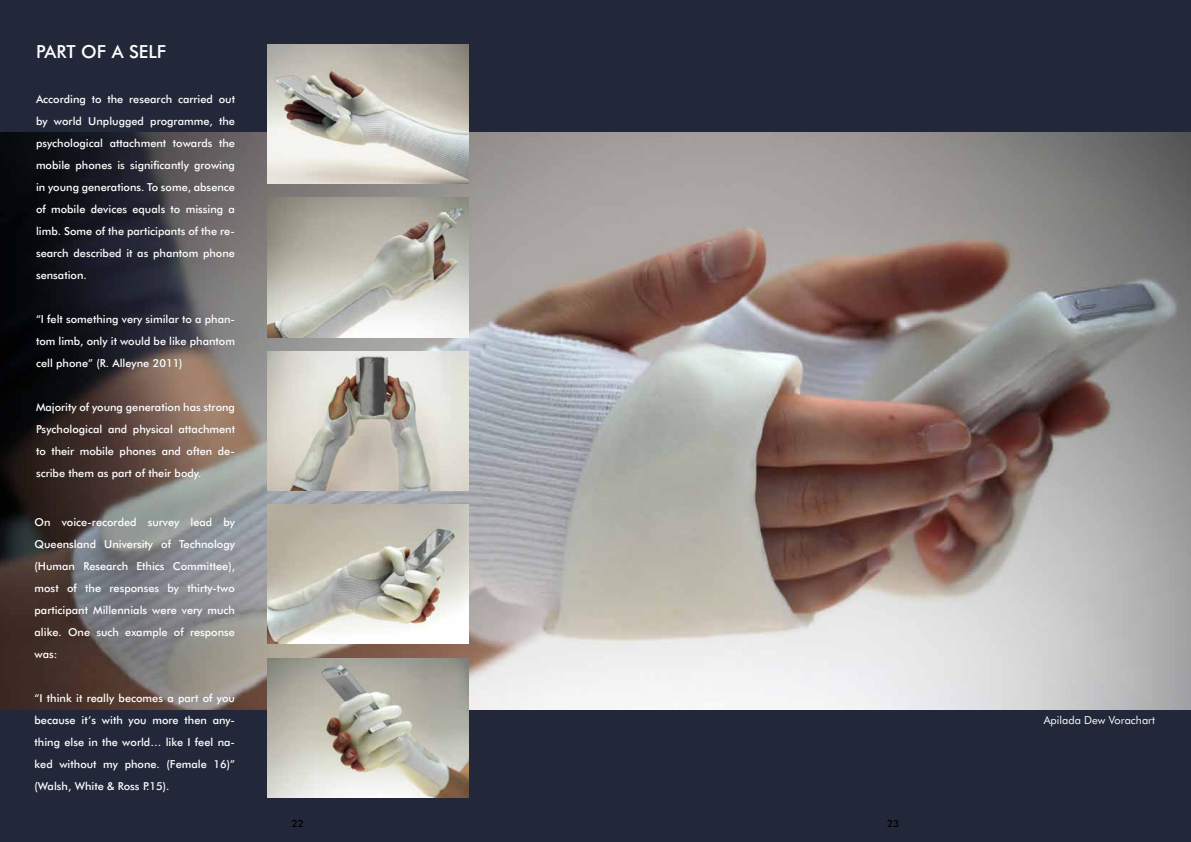
<style>
.page{position:relative;width:1191px;height:842px;background:#22273a}
.page>*{position:absolute;margin:0;border:0;box-sizing:border-box;transform-origin:0 0}
.t1{font:500 18px "Futura BT";color:#fff}
.t2{font:500 11px/22px "Futura BT";color:#fff;text-align:justify}
.t3{font:11px "Futura BT";color:#fff}
.t4{font:500 10px "Futura BT";color:#000}
</style>
<div class="page">
<img style="left:0;top:133px;width:1191px;height:576px">
<img style="left:267px;top:44px;width:201px;height:140px">
<img style="left:267px;top:658px;width:201px;height:140px">
<img style="left:267px;top:505px;width:201px;height:139px">
<img style="left:267px;top:351px;width:201px;height:139px">
<img style="left:267px;top:198px;width:201px;height:139px">
<h1 class="t1" style="left:36px;top:41px;width:132px">PART OF A SELF</h1>
<p class="t2" style="left:36px;top:88px;width:200px">According to the research carried out by world Unplugged programme, the psychological attachment towards the mobile phones is significantly growing in young generations. To some, absence of mobile devices equals to missing a limb. Some of the participants of the re&shy;search described it as phantom phone sensation.</p>
<p class="t2" style="left:36px;top:308px;width:200px">“I felt something very similar to a phan&shy;tom limb, only it would be like phantom cell phone” (R. Alleyne 2011)</p>
<p class="t2" style="left:36px;top:396px;width:200px">Majority of young generation has strong Psychological and physical attachment to their mobile phones and often de&shy;scribe them as part of their body.</p>
<p class="t2" style="left:35px;top:511px;width:202px">On voice-recorded survey lead by Queensland University of Technology (Human Research Ethics Committee), most of the responses by thirty-two participant Millennials were very much alike. One such example of response was:</p>
<p class="t2" style="left:35px;top:687px;width:202px">“I think it really becomes a part of you because it’s with you more then any&shy;thing else in the world… like I feel na&shy;ked without my phone. (Female 16)” (Walsh, White &amp; Ross P.15).</p>
<p class="t4" style="left:292px;top:817px;width:14px">22</p>
<p class="t4" style="left:887px;top:817px;width:14px">23</p>
<p class="t3" style="left:1043px;top:713px;width:113px">Apilada Dew Vorachart</p>
</div>
